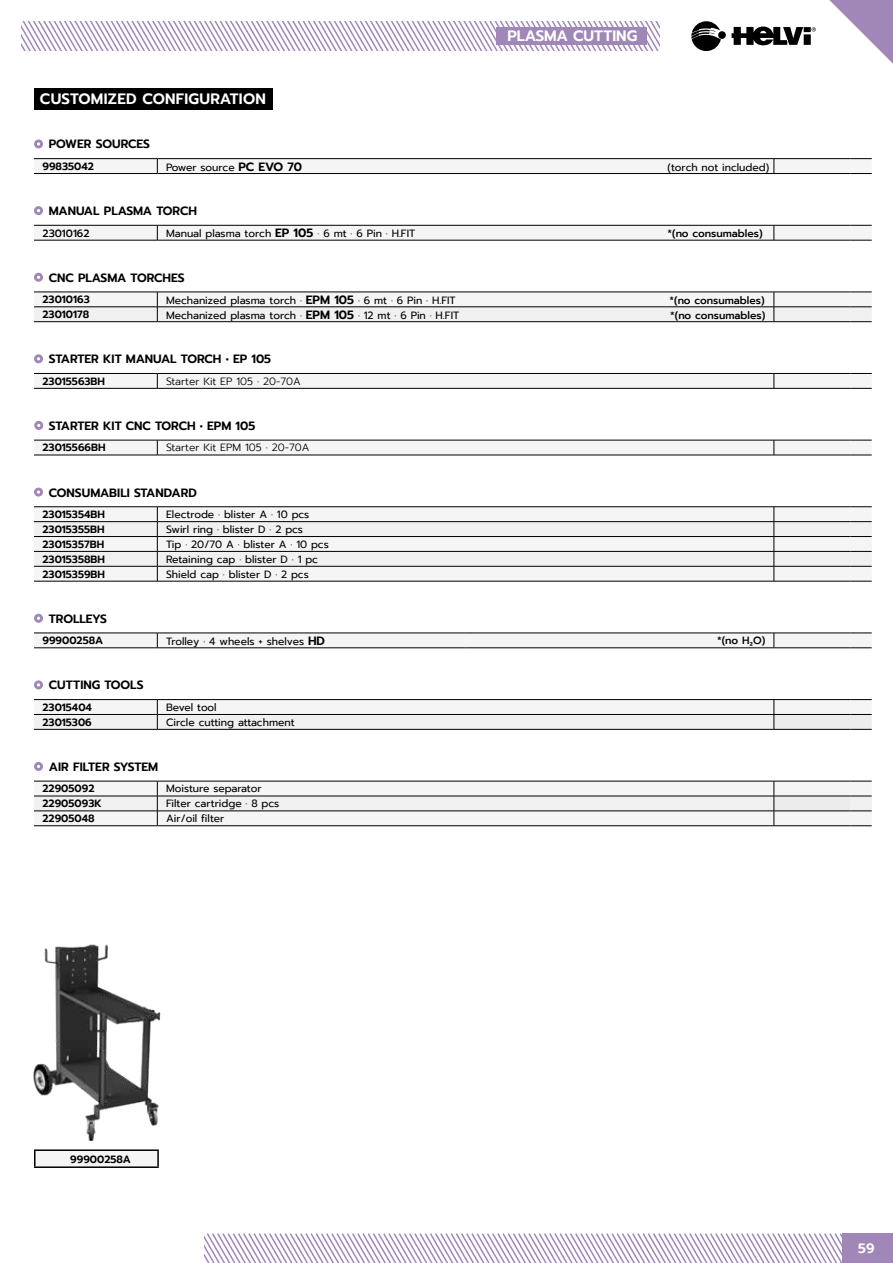
<style>
.page{position:relative;width:893px;height:1263px;background:#fff}
.page>*{position:absolute;margin:0;border:0;box-sizing:border-box;transform-origin:0 0}
.t1{font:600 15px "Prompt";letter-spacing:.02em;color:#fff}
.t2{font:600 15px "Prompt";color:#fff}
.t3{font:600 13.5px "Prompt";color:#fff}
.t4{font:600 12px "Prompt";color:#000}
.t5{font:10.5px "Prompt";color:#000}
.t6{font:600 10.5px "Prompt";color:#000}
.t7{font:500 10.5px "Prompt";color:#000}
.t8{font:300 10.5px "Prompt";color:#000}
.s1{font-weight:600;font-size:12px}
</style>
<div class="page">
<svg style="left:204px;top:1233px;width:638px;height:30px"></svg>
<svg style="left:21px;top:21px;width:638px;height:29px"></svg>
<svg style="left:732px;top:0;width:161px;height:64px"></svg>
<svg style="left:691px;top:21px;width:35px;height:30px"></svg>
<div style="left:496px;top:27px;width:151px;height:17px;background:#a087b8"></div>
<div style="left:842px;top:1233px;width:51px;height:30px;background:#a087b8"></div>
<svg style="left:34px;top:158px;width:838px;height:16px"></svg>
<svg style="left:34px;top:139px;width:9px;height:9px"></svg>
<svg style="left:34px;top:781px;width:838px;height:45px"></svg>
<svg style="left:34px;top:762px;width:9px;height:9px"></svg>
<svg style="left:34px;top:633px;width:838px;height:15px"></svg>
<svg style="left:34px;top:614px;width:9px;height:9px"></svg>
<svg style="left:34px;top:699px;width:838px;height:31px"></svg>
<svg style="left:34px;top:680px;width:9px;height:9px"></svg>
<svg style="left:34px;top:225px;width:838px;height:16px"></svg>
<svg style="left:34px;top:206px;width:9px;height:9px"></svg>
<svg style="left:34px;top:292px;width:838px;height:30px"></svg>
<svg style="left:34px;top:273px;width:9px;height:9px"></svg>
<svg style="left:34px;top:373px;width:838px;height:16px"></svg>
<svg style="left:34px;top:354px;width:9px;height:9px"></svg>
<svg style="left:34px;top:440px;width:838px;height:16px"></svg>
<svg style="left:34px;top:421px;width:9px;height:9px"></svg>
<svg style="left:34px;top:506px;width:838px;height:76px"></svg>
<svg style="left:34px;top:488px;width:9px;height:9px"></svg>
<img style="left:33px;top:944px;width:128px;height:197px">
<div style="left:35px;top:1150px;width:123px;height:17px;background:#f5f5f5"></div>
<hr style="left:34px;top:1149px;width:125px;height:2px;background:#000">
<svg style="left:34px;top:1151px;width:2px;height:15px"></svg>
<svg style="left:157px;top:1151px;width:2px;height:15px"></svg>
<hr style="left:34px;top:1166px;width:125px;height:2px;background:#000">
<div style="left:34px;top:88px;width:238px;height:21px;background:#000"></div>
<h1 class="t1" style="left:40px;top:88px;width:227px">CUSTOMIZED CONFIGURATION</h1>
<p class="t4" style="left:49px;top:135px;width:103px">POWER SOURCES</p>
<h1 class="t2" style="left:508px;top:25px;width:131px">PLASMA CUTTING</h1>
<p class="t6" style="left:43px;top:159px;width:53px">99835042</p>
<p class="t5" style="left:166px;top:159px;width:138px">Power source <span class="s1">PC EVO 70</span></p>
<p class="t5" style="left:668px;top:159px;width:103px">(torch not included)</p>
<p class="t4" style="left:49px;top:202px;width:149px">MANUAL PLASMA TORCH</p>
<p class="t7" style="left:43px;top:225px;width:49px">23010162</p>
<p class="t5" style="left:166px;top:226px;width:251px">Manual plasma torch <span class="s1">EP 105</span> · 6 mt · 6 Pin · H.FIT</p>
<p class="t7" style="left:667px;top:226px;width:97px">*(no consumables)</p>
<p class="t4" style="left:49px;top:269px;width:137px">CNC PLASMA TORCHES</p>
<p class="t6" style="left:43px;top:292px;width:49px">23010163</p>
<p class="t5" style="left:166px;top:293px;width:291px">Mechanized plasma torch · <span class="s1">EPM 105</span> · 6 mt · 6 Pin · H.FIT</p>
<p class="t7" style="left:669px;top:293px;width:97px">*(no consumables)</p>
<p class="t6" style="left:43px;top:307px;width:48px">23010178</p>
<p class="t5" style="left:166px;top:308px;width:295px">Mechanized plasma torch · <span class="s1">EPM 105</span> · 12 mt · 6 Pin · H.FIT</p>
<p class="t7" style="left:670px;top:308px;width:97px">*(no consumables)</p>
<p class="t4" style="left:49px;top:350px;width:224px">STARTER KIT MANUAL TORCH • EP 105</p>
<p class="t6" style="left:43px;top:373px;width:64px">23015563BH</p>
<p class="t8" style="left:166px;top:374px;width:136px">Starter Kit EP 105 · 20-70A</p>
<p class="t4" style="left:49px;top:417px;width:208px">STARTER KIT CNC TORCH • EPM 105</p>
<p class="t6" style="left:43px;top:440px;width:65px">23015566BH</p>
<p class="t8" style="left:166px;top:440px;width:145px">Starter Kit EPM 105 · 20-70A</p>
<p class="t4" style="left:49px;top:483px;width:149px">CONSUMABILI STANDARD</p>
<p class="t6" style="left:43px;top:507px;width:64px">23015354BH</p>
<p class="t5" style="left:166px;top:507px;width:145px">Electrode · blister A · 10 pcs</p>
<p class="t6" style="left:43px;top:522px;width:64px">23015355BH</p>
<p class="t5" style="left:166px;top:522px;width:138px">Swirl ring · blister D · 2 pcs</p>
<p class="t6" style="left:43px;top:536px;width:63px">23015357BH</p>
<p class="t5" style="left:166px;top:537px;width:164px">Tip · 20/70 A · blister A · 10 pcs</p>
<p class="t6" style="left:43px;top:551px;width:64px">23015358BH</p>
<p class="t5" style="left:166px;top:552px;width:153px">Retaining cap · blister D · 1 pc</p>
<p class="t6" style="left:43px;top:566px;width:64px">23015359BH</p>
<p class="t5" style="left:166px;top:566px;width:144px">Shield cap · blister D · 2 pcs</p>
<p class="t4" style="left:49px;top:610px;width:60px">TROLLEYS</p>
<p class="t6" style="left:43px;top:633px;width:62px">99900258A</p>
<p class="t5" style="left:166px;top:634px;width:161px">Trolley · 4 wheels + shelves <span class="s1">HD</span></p>
<p class="t7" style="left:717px;top:633px;width:50px">*(no H₂O)</p>
<p class="t4" style="left:49px;top:676px;width:96px">CUTTING TOOLS</p>
<p class="t6" style="left:43px;top:699px;width:51px">23015404</p>
<p class="t5" style="left:166px;top:700px;width:52px">Bevel tool</p>
<p class="t6" style="left:43px;top:714px;width:51px">23015306</p>
<p class="t5" style="left:166px;top:715px;width:130px">Circle cutting attachment</p>
<p class="t4" style="left:49px;top:758px;width:111px">AIR FILTER SYSTEM</p>
<p class="t6" style="left:43px;top:781px;width:53px">22905092</p>
<p class="t5" style="left:166px;top:781px;width:97px">Moisture separator</p>
<p class="t6" style="left:43px;top:796px;width:61px">22905093K</p>
<p class="t5" style="left:166px;top:796px;width:115px">Filter cartridge · 8 pcs</p>
<p class="t6" style="left:43px;top:811px;width:54px">22905048</p>
<p class="t5" style="left:166px;top:811px;width:60px">Air/oil filter</p>
<p class="t6" style="left:70px;top:1151px;width:62px">99900258A</p>
<p class="t3" style="left:858px;top:1238px;width:18px">59</p>
</div>
